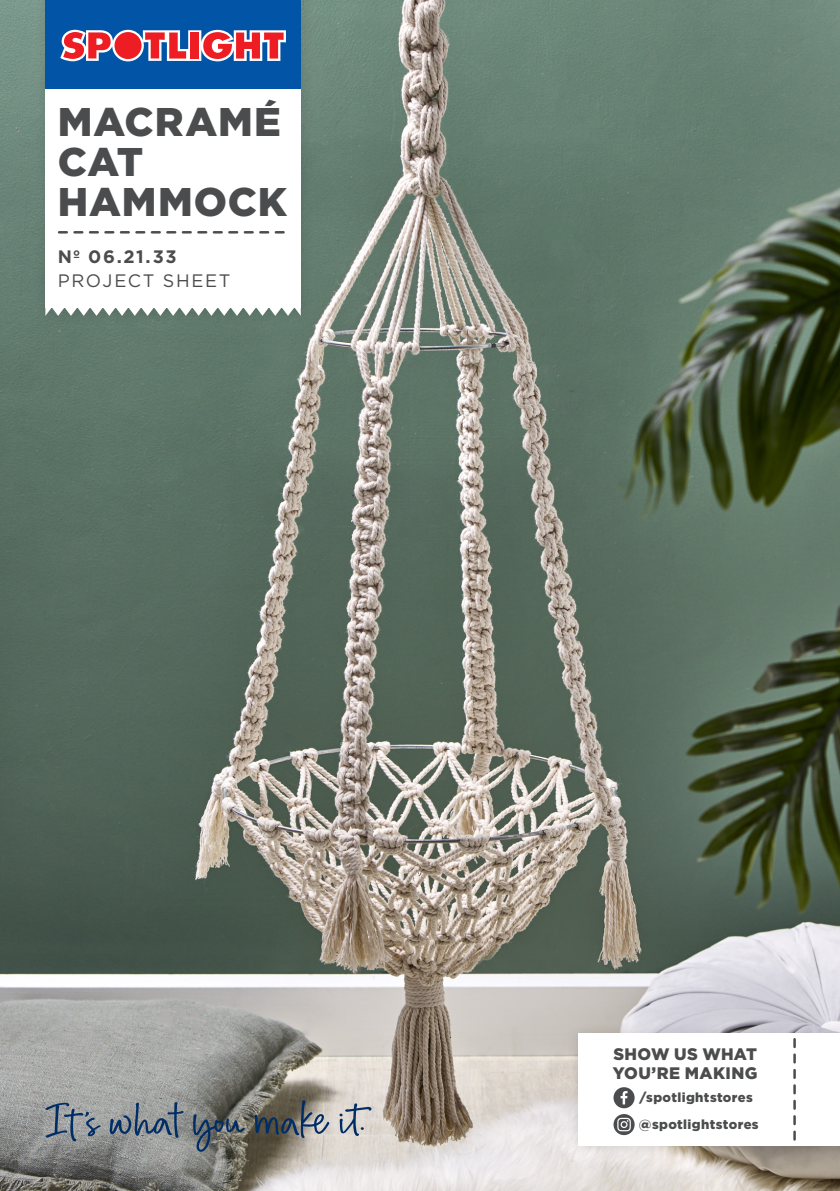
<style>
.page{position:relative;width:840px;height:1191px;background:#fff}
.page>*{position:absolute;margin:0;border:0;box-sizing:border-box;transform-origin:0 0}
.t1{font:900 40px/40px "Gotham";letter-spacing:.02em;color:#4b4c4d}
.t2{font:18px/24px "Gotham";letter-spacing:.095em;color:#4b4c4d}
.t3{font:900 16.6px/19.4px "Gotham";letter-spacing:.02em;color:#4b4c4d}
.t4{font:900 13px/26.8px "Gotham";letter-spacing:.025em;color:#4b4c4d}
.s1{font-weight:700}
</style>
<div class="page">
<img style="left:0;top:0;width:839px;height:1191px">
<div style="left:566px;top:1021px;width:273px;height:138px;background:#231f20;opacity:.15"></div>
<div style="left:577px;top:1033px;width:262px;height:112px;background:#fff"></div>
<svg style="left:793px;top:1039px;width:2px;height:100px"></svg>
<div style="left:613px;top:1087px;width:21px;height:21px;background:#4b4c4d;border-radius:50%"></div>
<svg style="left:620px;top:1091px;width:7px;height:13px"></svg>
<svg style="left:613px;top:1114px;width:21px;height:21px"></svg>
<svg style="left:617px;top:1117px;width:13px;height:14px"></svg>
<svg style="left:193px;top:1114px;width:52px;height:37px;background:#60686d"></svg>
<svg style="left:45px;top:1102px;width:56px;height:39px;background:#848d96"></svg>
<svg style="left:109px;top:1102px;width:74px;height:35px;background:#7a8590"></svg>
<svg style="left:339px;top:1103px;width:32px;height:33px"></svg>
<svg style="left:254px;top:1100px;width:75px;height:38px;background:#6b6e6e"></svg>
<div style="left:34px;top:0;width:280px;height:327px;background:#231f20;opacity:.15"></div>
<div style="left:45px;top:0;width:255px;height:89px;background:#0154a6"></div>
<svg style="left:60px;top:30px;width:226px;height:31px;background:#c77082"></svg>
<svg style="left:45px;top:307px;width:255px;height:9px"></svg>
<div style="left:45px;top:89px;width:255px;height:218px;background:#fff"></div>
<svg style="left:59px;top:231px;width:224px;height:2px"></svg>
<p class="t1" style="left:58px;top:101px;width:231px">MACRAMÉ<br>CAT<br>HAMMOCK</p>
<p class="t2" style="left:58px;top:244px;width:174px"><span class="s1">Nº 06.21.33<br></span>PROJECT SHEET</p>
<p class="t3" style="left:612px;top:1043px;width:146px">SHOW US WHAT<br>YOU’RE MAKING</p>
<p class="t4" style="left:638px;top:1084px;width:121px">/spotlightstores @spotlightstores</p>
</div>
